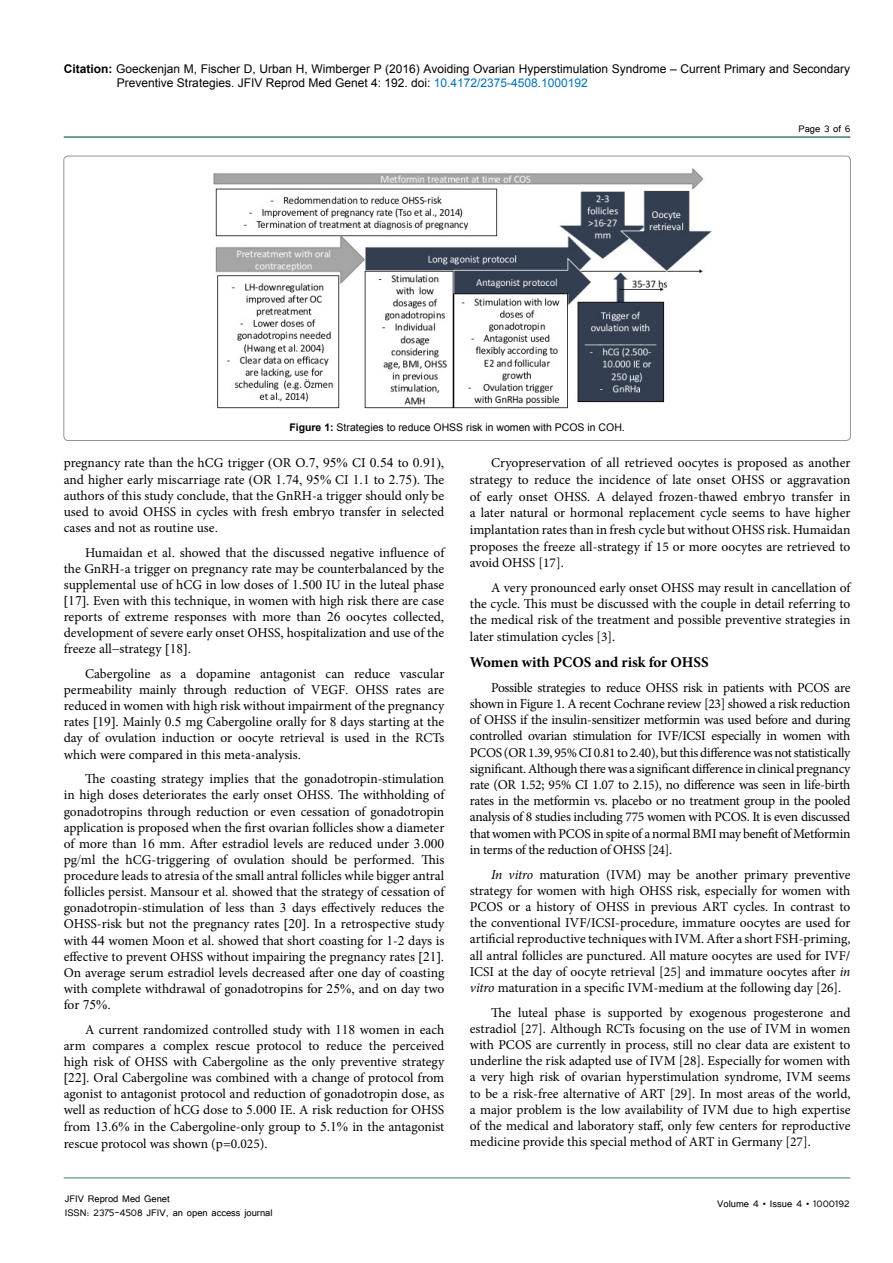
<style>
.page{position:relative;width:893px;height:1263px;background:#fff}
.page>*{position:absolute;margin:0;border:0;box-sizing:border-box;transform-origin:0 0}
.SSH{font:700 15px "Minion Pro";color:#000}
.Body_Text{font:13.5px/16.2px "Minion Pro";letter-spacing:-.005em;color:#000;text-align:justify}
.t1{font:12px/14.4px "Arial";color:#000}
.t2{font:12px/14.4px "Tunga";color:#000}
.t3{font:10.5px "Arial";color:#000}
.s1{font-weight:700}
.s2{color:#0072bc}
.s3{font-style:italic}
</style>
<div class="page">
<hr style="left:64px;top:1178px;width:786px;height:1px;background:#457a73">
<hr style="left:64px;top:136px;width:786px;height:2px;background:#457a73">
<img style="left:213px;top:168px;width:499px;height:241px">
<p class="t1" style="left:117px;top:61px;width:735px;text-indent:-53px"><span class="s1">Citation:</span> Goeckenjan M, Fischer D, Urban H, Wimberger P (2016) Avoiding Ovarian Hyperstimulation Syndrome – Current Primary and Secondary<br>Preventive Strategies. JFIV Reprod Med Genet 4: 192. doi: <span class="s2">10.4172/2375-4508.1000192</span></p>
<p class="t3" style="left:289px;top:421px;width:337px"><span class="s1">Figure 1:</span> Strategies to reduce OHSS risk in women with PCOS in COH.</p>
<p class="t2" style="left:798px;top:120px;width:54px">Page 3 of 6</p>
<p class="Body_Text" style="left:64px;top:455px;width:243px">pregnancy rate than the hCG trigger OR O</p>
<p class="Body_Text" style="left:352px;top:455px;width:15px">CI</p>
<p class="Body_Text" style="left:387px;top:455px;width:23px">✔ to</p>
<p class="Body_Text" style="left:64px;top:471px;width:209px">and higher early miscarriage rate OR</p>
<p class="Body_Text" style="left:335px;top:471px;width:15px">CI</p>
<p class="Body_Text" style="left:374px;top:471px;width:12px">to</p>
<p class="Body_Text" style="left:64px;top:471px;width:382px;text-indent:360px">The authors of this study conclude that the GnRH-a trigger should only be used to avoid OHSS in cycles with fresh embryo transfer in selected cases and not as routine use</p>
<p class="Body_Text" style="left:64px;top:544px;width:382px;text-indent:21px">Humaidan et al showed that the discussed negative influence of the GnRH-a trigger on pregnancy rate may be counterbalanced by the supplemental use of hCG in low doses of</p>
<p class="Body_Text" style="left:326px;top:576px;width:120px">IU in the luteal phase</p>
<p class="Body_Text" style="left:93px;top:593px;width:353px">Even with this technique in women with high risk there are case</p>
<p class="Body_Text" style="left:64px;top:609px;width:259px">reports of extreme responses with more than</p>
<p class="Body_Text" style="left:64px;top:609px;width:382px;text-align:left;text-indent:283px">oocytes collected development of severe early onset OHSS hospitalization and use of the freeze all strategy</p>
<p class="Body_Text" style="left:64px;top:666px;width:382px;text-indent:21px">Cabergoline as a dopamine antagonist can reduce vascular permeability mainly through reduction of VEGF OHSS rates are reduced in women with high risk without impairment of the pregnancy rates</p>
<p class="Body_Text" style="left:64px;top:714px;width:382px;text-indent:122px">mg Cabergoline orally for days starting at the day of ovulation induction or oocyte retrieval is used in the RCTs which were compared in this meta-analysis</p>
<p class="Body_Text" style="left:64px;top:771px;width:382px;text-indent:21px">The coasting strategy implies that the gonadotropin-stimulation in high doses deteriorates the early onset OHSS The withholding of gonadotropins through reduction or even cessation of gonadotropin application is proposed when the first ovarian follicles show a diameter of more than</p>
<p class="Body_Text" style="left:123px;top:714px;width:40px">Mainly</p>
<p class="Body_Text" style="left:64px;top:835px;width:382px;text-align:left;text-indent:96px">mm After estradiol levels are reduced under ✓<br>pg ml the hCG-triggering of ovulation should be performed This procedure leads to atresia of the small antral follicles while bigger antral follicles persist Mansour et al showed that the strategy of cessation of gonadotropin-stimulation of less than ✓ days effectively reduces the OHSS-risk but not the pregnancy rates</p>
<p class="Body_Text" style="left:64px;top:916px;width:382px;text-align:left;text-indent:250px">In a retrospective study with ✔✔ women Moon et al showed that short coasting for - days is effective to prevent OHSS without impairing the pregnancy rates<br>On average serum estradiol levels decreased after one day of coasting with complete withdrawal of gonadotropins for</p>
<p class="Body_Text" style="left:359px;top:980px;width:87px">and on day two</p>
<p class="Body_Text" style="left:64px;top:997px;width:17px">for</p>
<p class="Body_Text" style="left:85px;top:1021px;width:247px">A current randomized controlled study with</p>
<p class="Body_Text" style="left:360px;top:1021px;width:86px">women in each</p>
<p class="Body_Text" style="left:64px;top:1037px;width:382px">arm compares a complex rescue protocol to reduce the perceived</p>
<p class="Body_Text" style="left:64px;top:1053px;width:382px">high risk of OHSS with Cabergoline as the only preventive strategy</p>
<p class="Body_Text" style="left:94px;top:1070px;width:352px">Oral Cabergoline was combined with a change of protocol from</p>
<p class="Body_Text" style="left:64px;top:1086px;width:382px">agonist to antagonist protocol and reduction of gonadotropin dose as</p>
<p class="Body_Text" style="left:64px;top:1102px;width:180px">well as reduction of hCG dose to</p>
<p class="Body_Text" style="left:280px;top:1102px;width:166px">IE A risk reduction for OHSS</p>
<p class="Body_Text" style="left:64px;top:1118px;width:46px">from ✓</p>
<p class="Body_Text" style="left:134px;top:1118px;width:183px">in the Cabergoline-only group to</p>
<p class="Body_Text" style="left:352px;top:1118px;width:94px">in the antagonist</p>
<p class="Body_Text" style="left:64px;top:1135px;width:205px">rescue protocol was shown (p=0.025).</p>
<p class="t2" style="left:65px;top:1190px;width:209px">JFIV Reprod Med Genet<br>ISSN: 2375-4508 JFIV, an open access journal</p>
<p class="Body_Text" style="left:470px;top:455px;width:382px;line-height:16.6px;text-indent:21px">Cryopreservation of all retrieved oocytes is proposed as another strategy to reduce the incidence of late onset OHSS or aggravation of early onset OHSS. A delayed frozen-thawed embryo transfer in a later natural or hormonal replacement cycle seems to have higher implantation rates than in fresh cycle but without OHSS risk. Humaidan proposes the freeze all-strategy if 15 or more oocytes are retrieved to avoid OHSS [17].</p>
<p class="Body_Text" style="left:470px;top:580px;width:382px;text-indent:21px">A very pronounced early onset OHSS may result in cancellation of the cycle. This must be discussed with the couple in detail referring to the medical risk of the treatment and possible preventive strategies in later stimulation cycles [3].</p>
<p class="SSH" style="left:470px;top:652px;width:240px">Women with PCOS and risk for OHSS</p>
<p class="Body_Text" style="left:470px;top:679px;width:382px;text-indent:21px">Possible strategies to reduce OHSS risk in patients with PCOS are shown in Figure 1. A recent Cochrane review [23] showed a risk reduction of OHSS if the insulin-sensitizer metformin was used before and during controlled ovarian stimulation for IVF/ICSI especially in women with PCOS (OR 1.39, 95% CI 0.81 to 2.40), but this difference was not statistically significant. Although there was a significant difference in clinical pregnancy rate (OR 1.52; 95% CI 1.07 to 2.15), no difference was seen in life-birth rates in the metformin vs. placebo or no treatment group in the pooled analysis of 8 studies including 775 women with PCOS. It is even discussed that women with PCOS in spite of a normal BMI may benefit of Metformin in terms of the reduction of OHSS [24].</p>
<p class="Body_Text" style="left:470px;top:866px;width:382px;text-indent:21px"><span class="s3">In vitro</span> maturation (IVM) may be another primary preventive strategy for women with high OHSS risk, especially for women with PCOS or a history of OHSS in previous ART cycles. In contrast to the conventional IVF/ICSI-procedure, immature oocytes are used for artificial reproductive techniques with IVM. After a short FSH-priming, all antral follicles are punctured. All mature oocytes are used for IVF/ ICSI at the day of oocyte retrieval [25] and immature oocytes after <span class="s3">in vitro</span> maturation in a specific IVM-medium at the following day [26].</p>
<p class="Body_Text" style="left:470px;top:1004px;width:382px;text-indent:21px">The luteal phase is supported by exogenous progesterone and estradiol [27]. Although RCTs focusing on the use of IVM in women with PCOS are currently in process, still no clear data are existent to underline the risk adapted use of IVM [28]. Especially for women with a very high risk of ovarian hyperstimulation syndrome, IVM seems to be a risk-free alternative of ART [29]. In most areas of the world, a major problem is the low availability of IVM due to high expertise of the medical and laboratory staff, only few centers for reproductive medicine provide this special method of ART in Germany [27].</p>
<p class="t2" style="left:717px;top:1196px;width:134px">Volume 4 • Issue 4 • 1000192</p>
</div>
